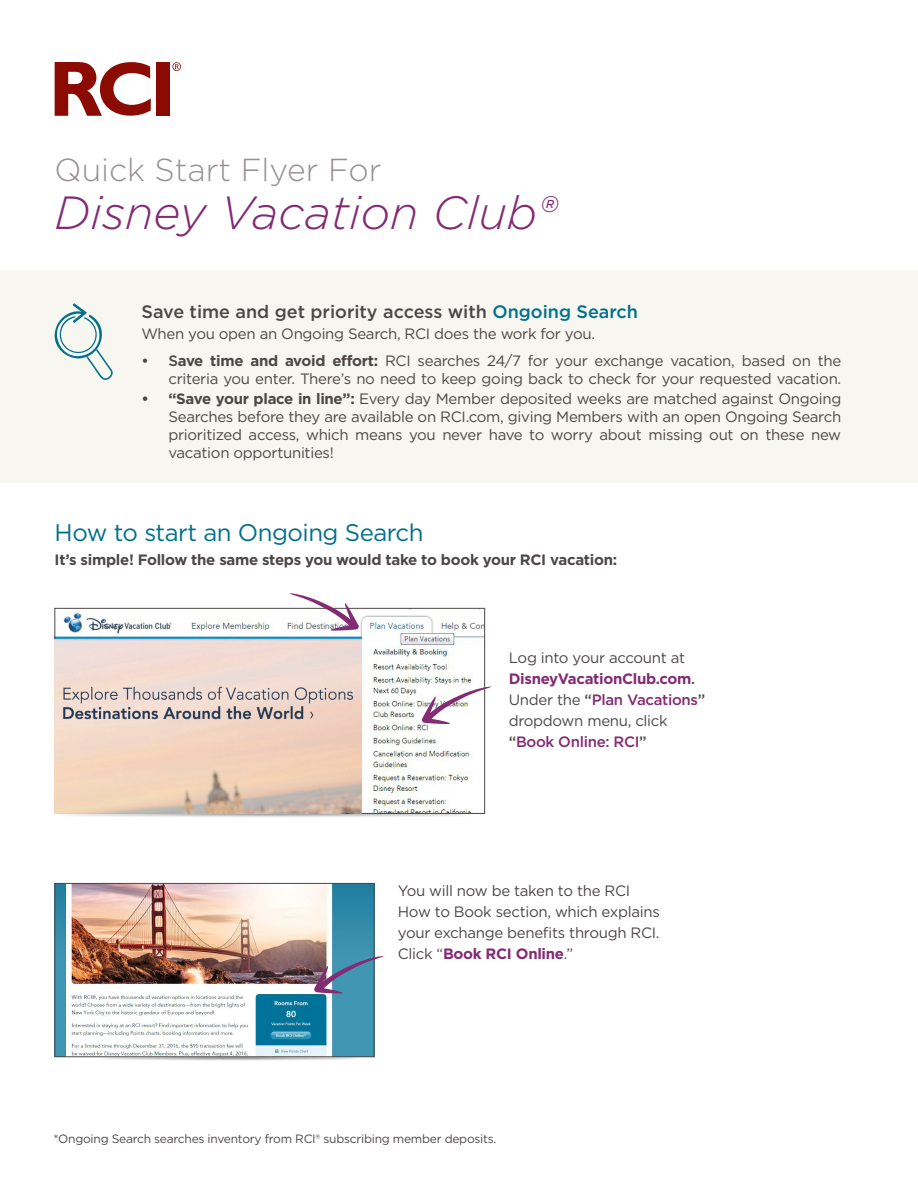
<style>
.page{position:relative;width:918px;height:1188px;background:#fff}
.page>*{position:absolute;margin:0;border:0;box-sizing:border-box;transform-origin:0 0}
.t1{font:italic 300 46.5px "Gotham";color:#832b73}
.t2{font:300 31.8px "Gotham";color:#969190}
.t3{font:24px "Gotham";letter-spacing:-.02em;color:#01708a}
.t4{font:500 18px "Gotham";color:#4d4747}
.t5{font:15px/18px "Gotham";letter-spacing:-.02em;color:#4d4747;text-align:right}
.t6{font:700 15px "Gotham";letter-spacing:-.02em;color:#4d4747}
.t7{font:500 15px/21px "Gotham";letter-spacing:-.02em;color:#832b73}
.t8{font:700 15px "Gotham";letter-spacing:-.02em;color:#832b73}
.t9{font:12px "Gotham";letter-spacing:-.02em;color:#4d4747}
.s1{color:#01708a}
.s2{font-weight:500}
.s3{font-weight:700}
.s4{font-weight:500;color:#4d4747}
.s5{font-weight:400;color:#4d4747}
.s6{color:#4d4747}
.s7{font-weight:700;color:#832b73}
</style>
<div class="page">
<div style="left:0;top:270px;width:918px;height:213px;background:#f7f6f0"></div>
<svg style="left:172px;top:62px;width:9px;height:9px"></svg>
<svg style="left:55px;top:62px;width:96px;height:54px"></svg>
<div style="left:156px;top:62px;width:14px;height:54px;background:#8b0a02"></div>
<img style="left:57px;top:885px;width:315px;height:170px">
<div style="left:55px;top:883px;width:319px;height:174px;border:1px solid #4d4747"></div>
<svg style="left:314px;top:956px;width:70px;height:38px"></svg>
<svg style="left:54px;top:303px;width:59px;height:77px"></svg>
<img style="left:57px;top:612px;width:426px;height:200px">
<svg style="left:289px;top:593px;width:70px;height:38px"></svg>
<svg style="left:422px;top:686px;width:69px;height:38px"></svg>
<img style="left:55px;top:639px;width:307px;height:175px">
<p class="t2" style="left:55px;top:149px;width:328px">Quick Start Flyer For</p>
<p class="t1" style="left:55px;top:183px;width:503px">Disney Vacation Club®</p>
<p class="t4" style="left:141px;top:300px;width:498px">Save time and get priority access with <span class="s1">Ongoing Search</span></p>
<p class="t5" style="left:141px;top:324px;width:455px">When you open an Ongoing Search, RCI does the work for you.</p>
<p class="t5" style="left:141px;top:352px;width:701px"><span class="s2">• S</span><span class="s3">ave time and avoid effort:</span> RCI searches 24/7 for your exchange vacation, based on the criteria you enter. There’s no need to keep going back to check for your requested vacation.</p>
<p class="t5" style="left:168px;top:389px;width:674px;text-align:justify;text-indent:-27px"><span class="s3">• “Save your place in line”:</span> Every day Member deposited weeks are matched against Ongoing Searches before they are available on RCI.com, giving Members with an open Ongoing Search prioritized access, which means you never have to worry about missing out on these new vacation opportunities!</p>
<p class="t3" style="left:55px;top:517px;width:370px">How to start an Ongoing Search</p>
<p class="t6" style="left:55px;top:550px;width:564px">It’s simple! Follow the same steps you would take to book your RCI vacation:</p>
<p class="t5" style="left:509px;top:649px;width:178px">Log into your account at</p>
<p class="t8" style="left:509px;top:669px;width:188px">DisneyVacationClub.com<span class="s4">.</span></p>
<p class="t7" style="left:509px;top:689px;width:198px"><span class="s5">Under the</span> <span class="s6">“</span>Plan Vacations<span class="s6">” </span><span class="s5">dropdown menu, click </span><span class="s6">“</span>Book Online: RCI<span class="s6">”</span></p>
<p class="t5" style="left:398px;top:880px;width:263px;line-height:21px;text-align:left">You will now be taken to the RCI<br>How to Book section, which explains your exchange benefits through RCI.<br>Click “<span class="s7">Book RCI Online</span>.”</p>
<p class="t9" style="left:53px;top:1131px;width:445px">*Ongoing Search searches inventory from RCI® subscribing member deposits.</p>
</div>
